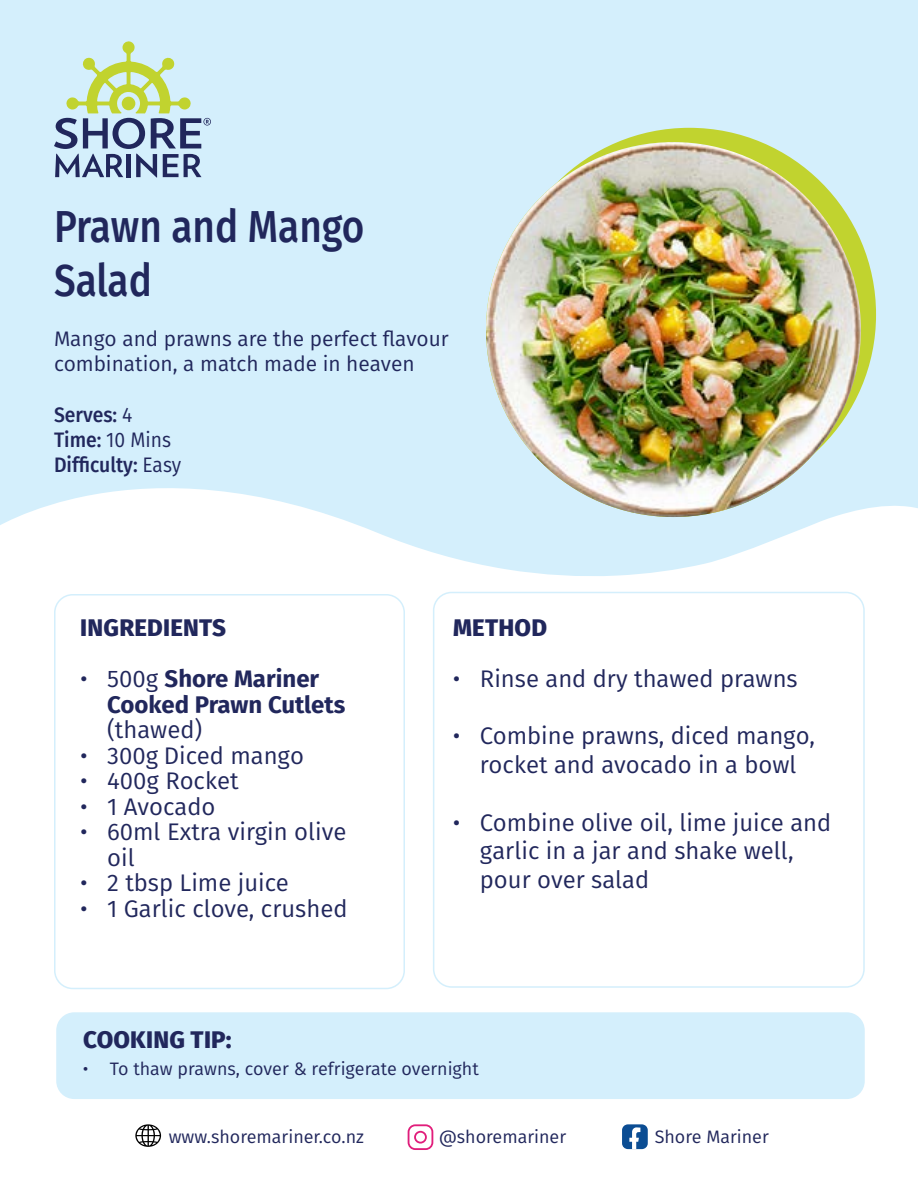
<style>
.page{position:relative;width:918px;height:1188px;background:#fff}
.page>*{position:absolute;margin:0;border:0;box-sizing:border-box;transform-origin:0 0}
.t1{font:500 45px/54px "Fira Sans";color:#21275c;scale:.86 1}
.t2{font:24px/28.8px "Fira Sans";color:#21275c}
.t3{font:700 24px/25.5px "Fira Sans";color:#21275c}
.t4{font:800 24px "Fira Sans";letter-spacing:.01em;color:#21275c}
.t5{font:21px/25.2px "Fira Sans";color:#21275c}
.t6{font:500 21px/25.2px "Fira Sans";color:#21275c;scale:.92 1}
.t7{font:18px "Fira Sans";color:#21275c}
.s1{font-weight:400}
</style>
<div class="page">
<svg style="left:0;top:0;width:918px;height:576px;background:#d8f0fc"></svg>
<div style="left:502px;top:128px;width:374px;height:373px;background:#c1d32f;border-radius:50%"></div>
<img style="left:486px;top:142px;width:375px;height:375px;border-radius:187px">
<div style="left:54px;top:594px;width:351px;height:395px;border:2px solid #d4effc;border-radius:18px"></div>
<div style="left:433px;top:592px;width:432px;height:396px;border:2px solid #d4effc;border-radius:18px"></div>
<div style="left:56px;top:1012px;width:809px;height:87px;background:#d4effc;border-radius:18px"></div>
<svg style="left:54px;top:41px;width:157px;height:137px;background:#b4cac5"></svg>
<svg style="left:408px;top:1124px;width:25px;height:26px"></svg>
<svg style="left:135px;top:1124px;width:26px;height:23px"></svg>
<svg style="left:622px;top:1124px;width:26px;height:25px"></svg>
<h1 class="t1" style="left:54px;top:197px;width:363px">Prawn and Mango<br>Salad</h1>
<p class="t5" style="left:54px;top:326px;width:396px">Mango and prawns are the perfect flavour combination, a match made in heaven</p>
<p class="t6" style="left:54px;top:401px;width:140px">Serves: <span class="s1">4<br></span>Time: <span class="s1">10 Mins<br></span>Difficulty: <span class="s1">Easy</span></p>
<p class="t4" style="left:80px;top:607px;width:147px">INGREDIENTS</p>
<p class="t3" style="left:107px;top:664px;width:240px;text-indent:-27px"><span class="s1">• 500g</span> Shore Mariner<br>Cooked Prawn Cutlets</p>
<p class="t2" style="left:107px;top:715px;width:97px">(thawed)</p>
<p class="t2" style="left:80px;top:740px;width:225px">• 300g Diced mango</p>
<p class="t2" style="left:80px;top:766px;width:160px">• 400g Rocket</p>
<p class="t2" style="left:80px;top:791px;width:137px">• 1 Avocado</p>
<p class="t2" style="left:107px;top:818px;width:241px;line-height:25.5px;text-indent:-27px">• 60ml Extra virgin olive oil</p>
<p class="t2" style="left:80px;top:868px;width:210px">• 2 tbsp Lime juice</p>
<p class="t2" style="left:80px;top:893px;width:269px">• 1 Garlic clove, crushed</p>
<p class="t4" style="left:453px;top:607px;width:95px">METHOD</p>
<p class="t2" style="left:453px;top:663px;width:346px">• Rinse and dry thawed prawns</p>
<p class="t2" style="left:453px;top:721px;width:363px;text-align:center">• Combine prawns, diced mango, rocket and avocado in a bowl</p>
<p class="t2" style="left:480px;top:807px;width:353px;text-indent:-27px">• Combine olive oil, lime juice and garlic in a jar and shake well, pour over salad</p>
<p class="t4" style="left:83px;top:1019px;width:150px">COOKING TIP:</p>
<p class="t7" style="left:83px;top:1056px;width:397px">• To thaw prawns, cover &amp; refrigerate overnight</p>
<p class="t7" style="left:169px;top:1123px;width:197px">www.shoremariner.co.nz</p>
<p class="t7" style="left:439px;top:1123px;width:129px">@shoremariner</p>
<p class="t7" style="left:655px;top:1123px;width:116px">Shore Mariner</p>
</div>
